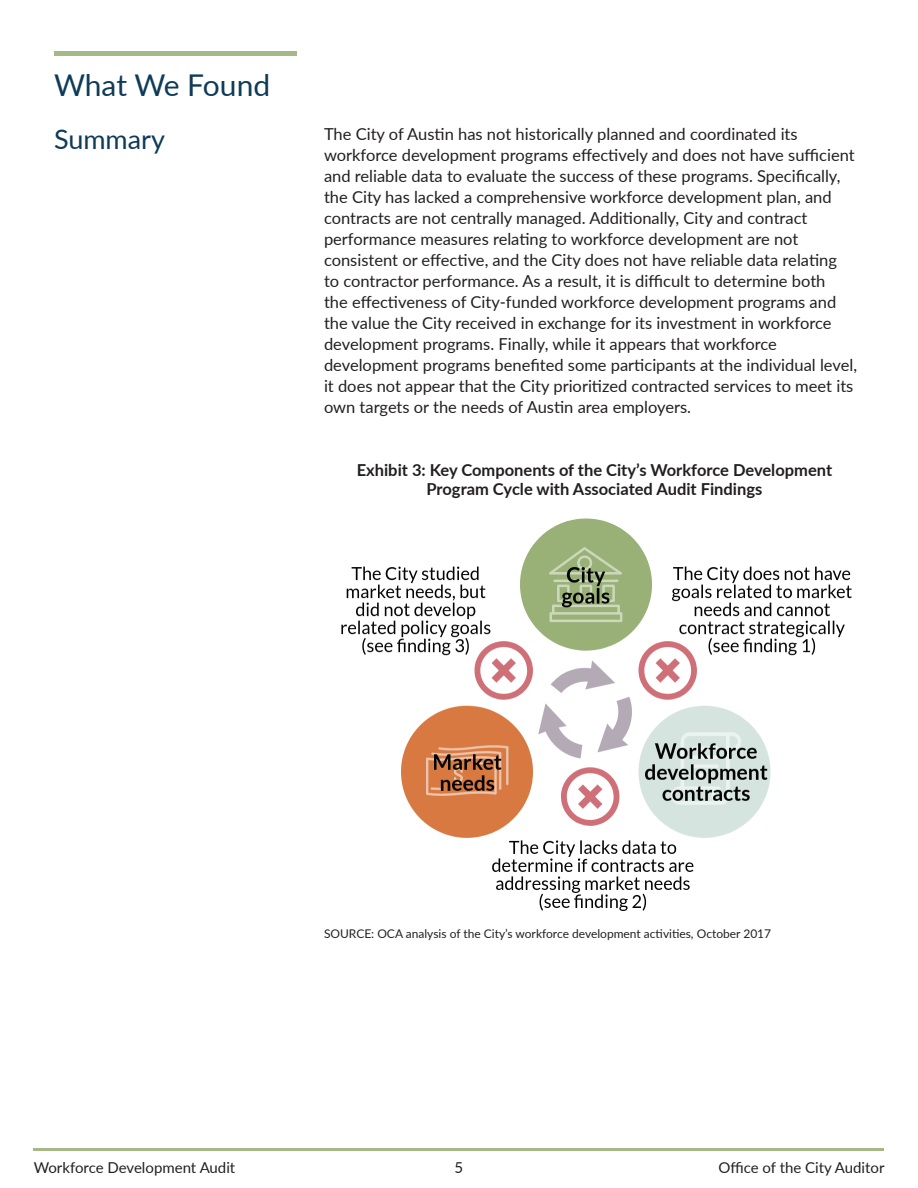
<style>
.page{position:relative;width:918px;height:1188px;background:#fff}
.page>*{position:absolute;margin:0;border:0;box-sizing:border-box;transform-origin:0 0}
.t1{font:30px "Lato";color:#0e3b58}
.t2{font:27px "Lato";color:#0e3b58}
.t3{font:16.5px/21px "Lato";color:#231f20}
.t4{font:700 16.5px/19.5px "Lato";color:#231f20;text-align:center}
.t5{font:15px "Lato";color:#231f20}
.t6{font:12px "Lato";color:#231f20}
</style>
<div class="page">
<hr style="left:34px;top:1149px;width:850px;height:2px;background:#a7b887">
<hr style="left:54px;top:52px;width:243px;height:4px;background:#a7b887">
<img style="left:341px;top:518px;width:511px;height:393px">
<h1 class="t1" style="left:54px;top:64px;width:218px">What We Found</h1>
<h2 class="t2" style="left:54px;top:119px;width:112px">Summary</h2>
<p class="t3" style="left:324px;top:123px;width:535px">The City of Austin has not historically planned and coordinated its workforce development programs effectively and does not have sufficient and reliable data to evaluate the success of these programs. Specifically, the City has lacked a comprehensive workforce development plan, and contracts are not centrally managed. Additionally, City and contract performance measures relating to workforce development are not consistent or effective, and the City does not have reliable data relating<br>to contractor performance. As a result, it is difficult to determine both<br>the effectiveness of City-funded workforce development programs and the value the City received in exchange for its investment in workforce development programs. Finally, while it appears that workforce development programs benefited some participants at the individual level, it does not appear that the City prioritized contracted services to meet its own targets or the needs of Austin area employers.</p>
<p class="t4" style="left:357px;top:459px;width:477px">Exhibit 3: Key Components of the City’s Workforce Development<br>Program Cycle with Associated Audit Findings</p>
<p class="t6" style="left:324px;top:925px;width:449px">SOURCE: OCA analysis of the City’s workforce development activities, October 2017</p>
<p class="t5" style="left:34px;top:1157px;width:203px">Workforce Development Audit</p>
<p class="t5" style="left:455px;top:1157px;width:10px">5</p>
<p class="t5" style="left:719px;top:1157px;width:168px">Office of the City Auditor</p>
</div>
